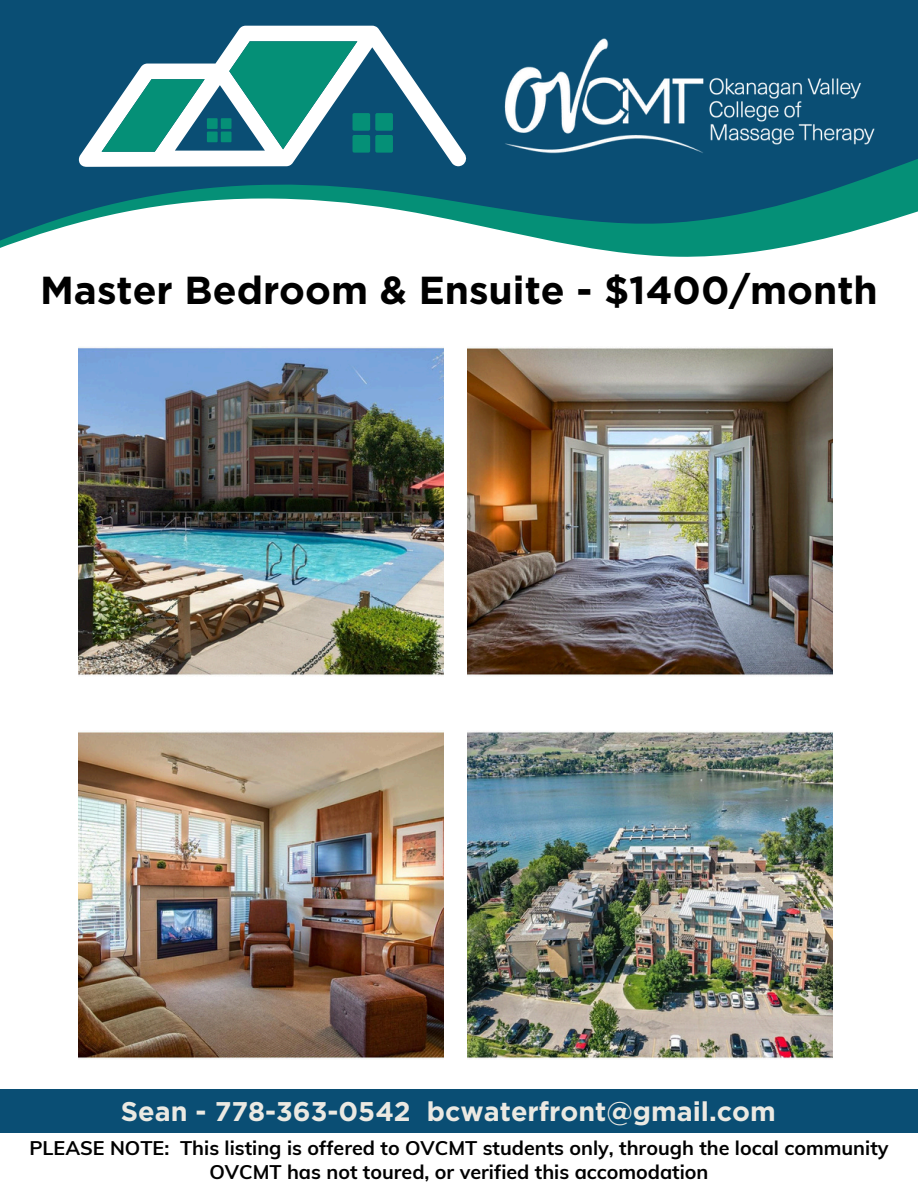
<style>
.page{position:relative;width:918px;height:1188px;background:#fff}
.page>*{position:absolute;margin:0;border:0;box-sizing:border-box;transform-origin:0 0}
.t1{font:700 39px "Gotham";color:#000}
.t2{font:700 27px "Gotham";color:#ebe9e2}
.t3{font:700 19.8px "Muli";color:#000}
</style>
<div class="page">
<div style="left:0;top:0;width:918px;height:269px;background:#0a4e74"></div>
<svg style="left:142px;top:26px;width:260px;height:40px"></svg>
<svg style="left:229px;top:41px;width:128px;height:25px;background:#2ca08c"></svg>
<svg style="left:110px;top:66px;width:292px;height:46px"></svg>
<svg style="left:0;top:112px;width:918px;height:157px"></svg>
<img style="left:402px;top:38px;width:221px;height:122px">
<img style="left:623px;top:77px;width:295px;height:126px">
<div style="left:0;top:1089px;width:918px;height:44px;background:#0a4e74"></div>
<img style="left:78px;top:347px;width:366px;height:329px">
<img style="left:467px;top:347px;width:366px;height:329px">
<img style="left:78px;top:731px;width:366px;height:328px">
<img style="left:467px;top:731px;width:366px;height:328px">
<p class="t1" style="left:40px;top:267px;width:839px">Master Bedroom &amp; Ensuite - $1400/month</p>
<p class="t2" style="left:121px;top:1095px;width:656px">Sean - 778-363-0542 bcwaterfront@gmail.com</p>
<p class="t3" style="left:29px;top:1135px;width:861px">PLEASE NOTE: This listing is offered to OVCMT students only, through the local community</p>
<p class="t3" style="left:209px;top:1159px;width:501px">OVCMT has not toured, or verified this accomodation</p>
</div>
